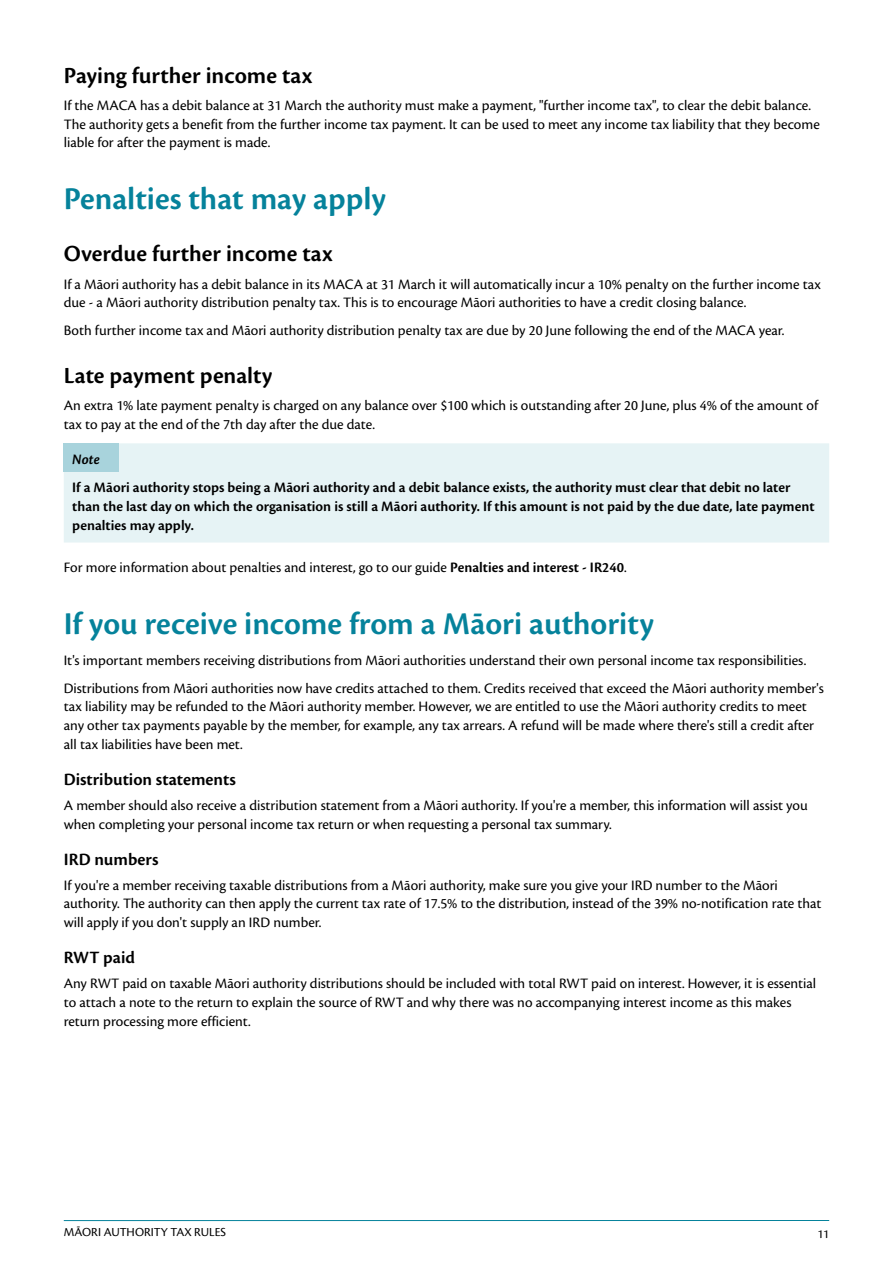
<style>
.page{position:relative;width:893px;height:1263px;background:#fff}
.page>*{position:absolute;margin:0;border:0;box-sizing:border-box;transform-origin:0 0}
.t1{font:600 33px "Cronos Pro";color:#05829b}
.t2{font:600 24px "Cronos Pro";color:#000}
.t3{font:600 18px "Cronos Pro";color:#000}
.Body_Text_2mm{font:15px/18.8px "Cronos Pro";color:#000}
.Body_Text_1mm{font:600 15px/18.8px "Cronos Pro";color:#000}
.Body_Text_0mm{font:italic 600 15px "Cronos Pro";color:#000}
.t4{font:12.75px "Cronos Pro";color:#000}
.s1{font-weight:600}
</style>
<div class="page">
<hr style="left:64px;top:1220px;width:765px;height:1px;background:#05829b">
<div style="left:64px;top:443px;width:765px;height:99px;background:#e6f3f5"></div>
<h2 class="t2" style="left:64px;top:61px;width:250px">Paying further income tax</h2>
<p class="Body_Text_2mm" style="left:64px;top:96px;width:757px">If the MACA has a debit balance at 31 March the authority must make a payment, "further income tax", to clear the debit balance.<br>The authority gets a benefit from the further income tax payment. It can be used to meet any income tax liability that they become liable for after the payment is made.</p>
<h1 class="t1" style="left:64px;top:180px;width:324px">Penalties that may apply</h1>
<h2 class="t2" style="left:64px;top:240px;width:270px">Overdue further income tax</h2>
<p class="Body_Text_2mm" style="left:64px;top:275px;width:759px">If a Māori authority has a debit balance in its MACA at 31 March it will automatically incur a 10% penalty on the further income tax due - a Māori authority distribution penalty tax. This is to encourage Māori authorities to have a credit closing balance.</p>
<p class="Body_Text_2mm" style="left:64px;top:321px;width:722px">Both further income tax and Māori authority distribution penalty tax are due by 20 June following the end of the MACA year.</p>
<h2 class="t2" style="left:64px;top:362px;width:210px">Late payment penalty</h2>
<p class="Body_Text_2mm" style="left:64px;top:396px;width:756px">An extra 1% late payment penalty is charged on any balance over $100 which is outstanding after 20 June, plus 4% of the amount of tax to pay at the end of the 7th day after the due date.</p>
<p class="Body_Text_0mm" style="left:72px;top:450px;width:29px">Note</p>
<p class="Body_Text_1mm" style="left:72px;top:478px;width:744px">If a Māori authority stops being a Māori authority and a debit balance exists, the authority must clear that debit no later than the last day on which the organisation is still a Māori authority. If this amount is not paid by the due date, late payment penalties may apply.</p>
<p class="Body_Text_2mm" style="left:64px;top:558px;width:564px">For more information about penalties and interest, go to our guide <span class="s1">Penalties and interest - IR240</span>.</p>
<h1 class="t1" style="left:64px;top:605px;width:592px">If you receive income from a Māori authority</h1>
<p class="Body_Text_2mm" style="left:64px;top:651px;width:744px">It's important members receiving distributions from Māori authorities understand their own personal income tax responsibilities.</p>
<p class="Body_Text_2mm" style="left:64px;top:679px;width:761px">Distributions from Māori authorities now have credits attached to them. Credits received that exceed the Māori authority member's tax liability may be refunded to the Māori authority member. However, we are entitled to use the Māori authority credits to meet any other tax payments payable by the member, for example, any tax arrears. A refund will be made where there's still a credit after all tax liabilities have been met.</p>
<h4 class="t3" style="left:64px;top:769px;width:174px">Distribution statements</h4>
<p class="Body_Text_2mm" style="left:64px;top:796px;width:746px">A member should also receive a distribution statement from a Māori authority. If you're a member, this information will assist you when completing your personal income tax return or when requesting a personal tax summary.</p>
<h4 class="t3" style="left:64px;top:848px;width:96px">IRD numbers</h4>
<p class="Body_Text_2mm" style="left:64px;top:876px;width:759px">If you're a member receiving taxable distributions from a Māori authority, make sure you give your IRD number to the Māori authority. The authority can then apply the current tax rate of 17.5% to the distribution, instead of the 39% no-notification rate that will apply if you don't supply an IRD number.</p>
<h4 class="t3" style="left:64px;top:947px;width:73px">RWT paid</h4>
<p class="Body_Text_2mm" style="left:64px;top:974px;width:754px">Any RWT paid on taxable Māori authority distributions should be included with total RWT paid on interest. However, it is essential to attach a note to the return to explain the source of RWT and why there was no accompanying interest income as this makes return processing more efficient.</p>
<p class="t4" style="left:64px;top:1225px;width:164px">MĀORI AUTHORITY TAX RULES</p>
<p class="t4" style="left:817px;top:1226px;width:13px">11</p>
</div>
